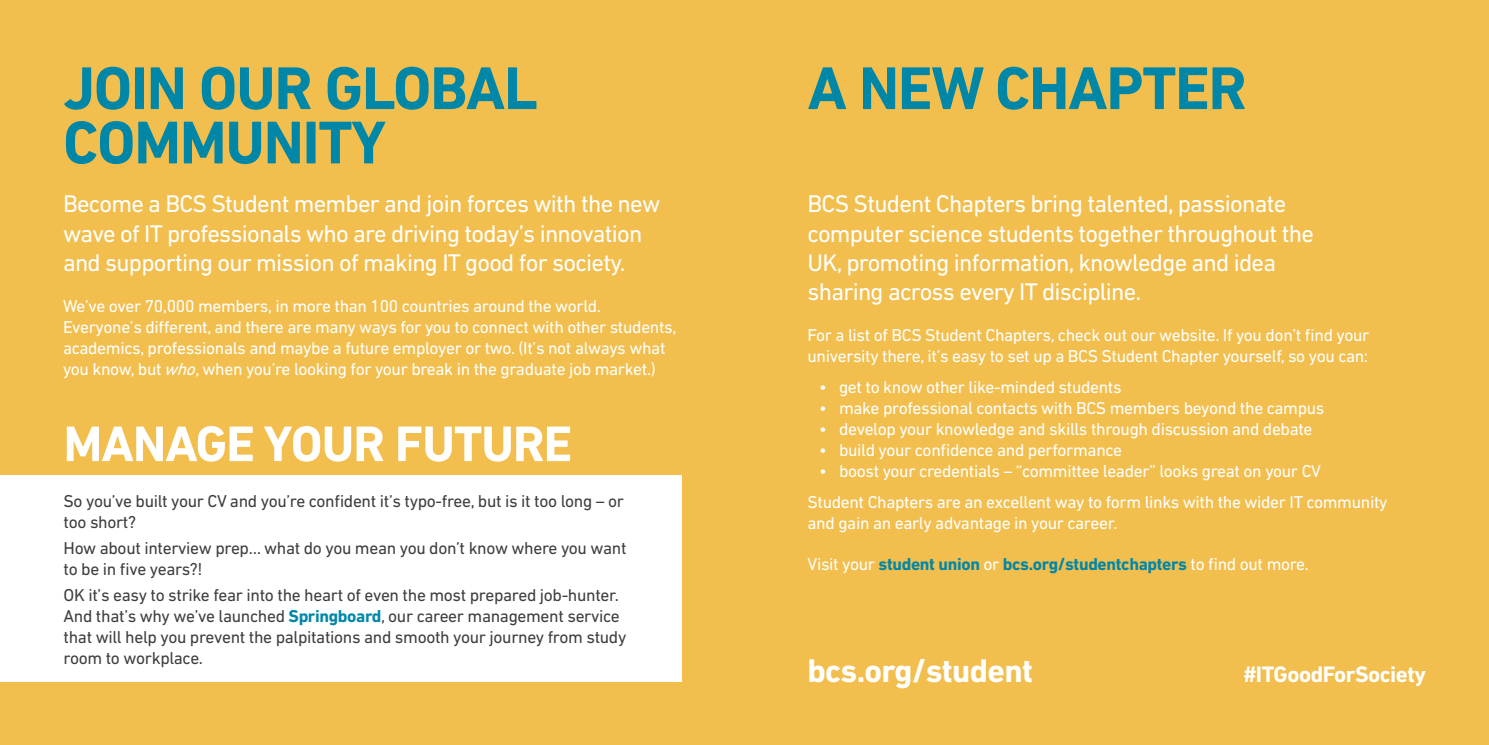
<style>
.page{position:relative;width:1489px;height:745px;background:#fff}
.page>*{position:absolute;margin:0;border:0;box-sizing:border-box;transform-origin:0 0}
.t1{font:700 61.25px/54.2px "DIN Next LT Pro";letter-spacing:-.02em;color:#0087a8}
.t2{font:700 50.75px "DIN Next LT Pro";letter-spacing:-.02em;color:#fff}
.t3{font:700 33.25px "DIN Next LT Pro";letter-spacing:-.02em;color:#fff}
.t4{font:24.5px/29.4px "DIN Next LT Pro";letter-spacing:-.03em;color:#fff}
.t5{font:700 22.75px "DIN Next LT Pro";letter-spacing:-.02em;color:#fff}
.t6{font:17.5px/21px "DIN Next LT Pro";letter-spacing:-.02em;color:#fff}
.t7{font:17.5px/21px "DIN Next LT Pro";letter-spacing:-.02em;color:#3e3e3f}
.t8{font:700 17.5px "DIN Next LT Pro";letter-spacing:-.02em;color:#0087a8}
.s1{font-style:italic}
.s2{font-weight:700;color:#0087a8}
.s3{font-weight:400;color:#fff}
</style>
<div class="page">
<div style="left:0;top:0;width:744px;height:744px;background:#f2bf4e"></div>
<div style="left:0;top:475px;width:681px;height:206px;background:#fff"></div>
<div style="left:744px;top:0;width:744px;height:744px;background:#f2bf4e"></div>
<h1 class="t1" style="left:63px;top:61px;width:476px">JOIN OUR GLOBAL<br>COMMUNITY</h1>
<h3 class="t4" style="left:63px;top:189px;width:598px">Become a BCS Student member and join forces with the new wave of IT professionals who are driving today’s innovation and supporting our mission of making IT good for society.</h3>
<p class="t6" style="left:63px;top:295px;width:615px">We’ve over 70,000 members, in more than 100 countries around the world.<br>Everyone’s different, and there are many ways for you to connect with other students, academics, professionals and maybe a future employer or two. (It’s not always what you know, but <span class="s1">who</span>, when you’re looking for your break in the graduate job market.)</p>
<h2 class="t2" style="left:63px;top:414px;width:510px">MANAGE YOUR FUTURE</h2>
<p class="t7" style="left:64px;top:489px;width:562px">So you’ve built your CV and you’re confident it’s typo-free, but is it too long – or too short?</p>
<p class="t7" style="left:64px;top:536px;width:564px">How about interview prep… what do you mean you don’t know where you want to be in five years?!</p>
<p class="t7" style="left:64px;top:583px;width:564px">OK it’s easy to strike fear into the heart of even the most prepared job-hunter.<br>And that’s why we’ve launched <span class="s2">Springboard</span>, our career management service that will help you prevent the palpitations and smooth your journey from study room to workplace.</p>
<h1 class="t1" style="left:807px;top:61px;width:441px">A NEW CHAPTER</h1>
<h3 class="t4" style="left:807px;top:189px;width:508px">BCS Student Chapters bring talented, passionate computer science students together throughout the UK, promoting information, knowledge and idea sharing across every IT discipline.</h3>
<p class="t6" style="left:807px;top:324px;width:563px">For a list of BCS Student Chapters, check out our website. If you don’t find your university there, it’s easy to set up a BCS Student Chapter yourself, so you can:</p>
<p class="t6" style="left:819px;top:376px;width:304px">• get to know other like-minded students</p>
<p class="t6" style="left:819px;top:397px;width:506px">• make professional contacts with BCS members beyond the campus</p>
<p class="t6" style="left:819px;top:418px;width:495px">• develop your knowledge and skills through discussion and debate</p>
<p class="t6" style="left:819px;top:439px;width:304px">• build your confidence and performance</p>
<p class="t6" style="left:807px;top:455px;width:581px;line-height:31px;text-indent:12px">• boost your credentials – “committee leader” looks great on your CV<br>Student Chapters are an excellent way to form links with the wider IT community</p>
<p class="t6" style="left:807px;top:512px;width:311px">and gain an early advantage in your career.</p>
<p class="t8" style="left:807px;top:553px;width:503px"><span class="s3">Visit your</span> student union <span class="s3">or</span> bcs.org/studentchapters <span class="s3">to find out more.</span></p>
<h3 class="t3" style="left:807px;top:650px;width:227px">bcs.org/student</h3>
<h3 class="t5" style="left:1243px;top:660px;width:183px">#ITGoodForSociety</h3>
</div>
